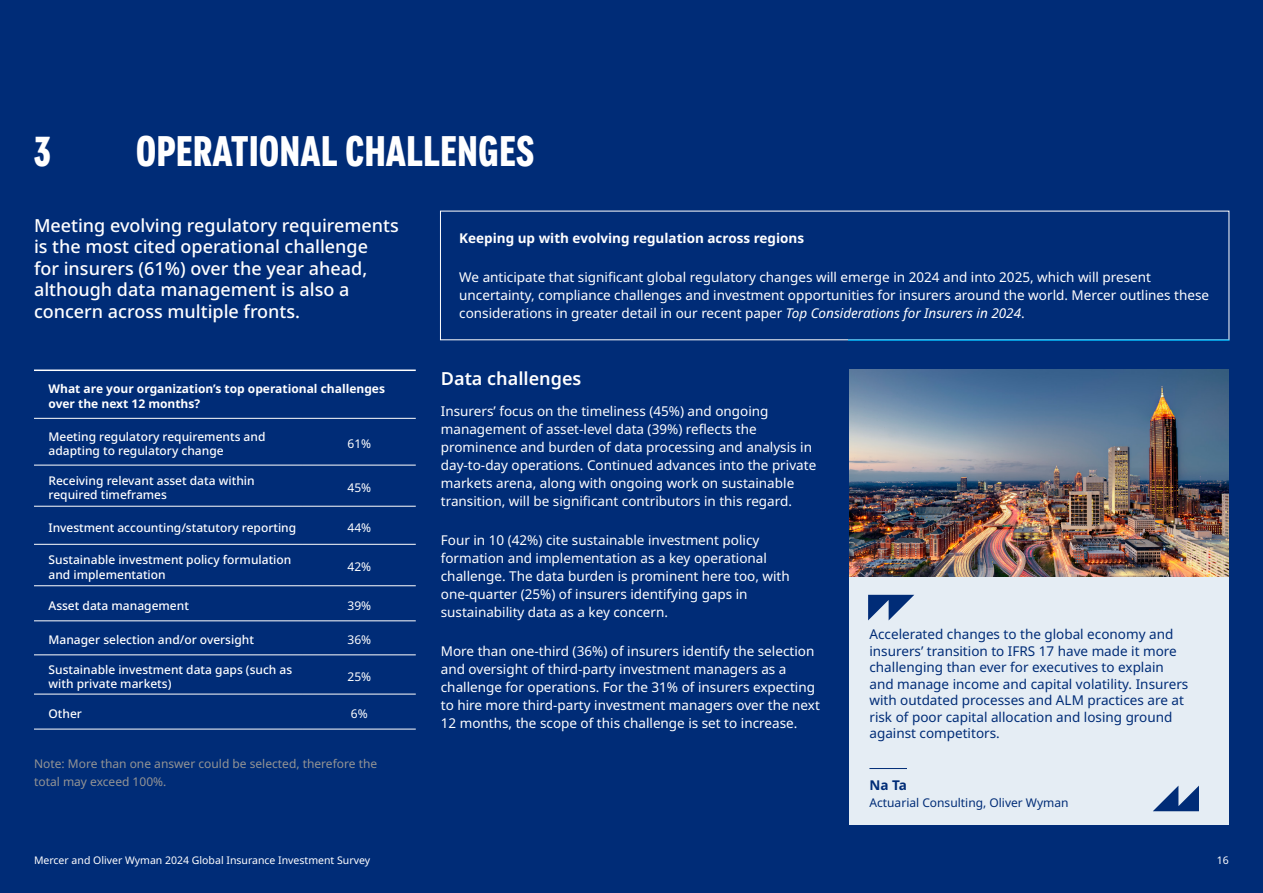
<style>
.page{position:relative;width:1263px;height:893px;background:#002c77}
.page>*{position:absolute;margin:0;border:0;box-sizing:border-box;transform-origin:0 0}
.t1{font:700 39px "MMC Display Condensed";color:#fff}
.t2{font:500 18px/21.6px "Noto Sans";color:#fff}
.t3{font:600 18px "Noto Sans";color:#fff}
.t4{font:13.5px/18px "Noto Sans";color:#fff}
.t5{font:13.5px/16.5px "Noto Sans";color:#002c77}
.t6{font:700 13.5px "Noto Sans";color:#fff}
.t7{font:700 13.5px "Noto Sans";color:#002c77}
.t8{font:500 12px/14.4px "Noto Sans";color:#fff}
.t9{font:700 12px/15px "Noto Sans";color:#fff}
.t10{font:12px/18px "Noto Sans";color:#949494}
.t11{font:12px "Noto Sans";color:#002c77}
.t12{font:12px "Noto Sans";color:#fff}
.t13{font:10.5px "Noto Sans";color:#fff}
.s1{font-style:italic}
</style>
<div class="page">
<hr style="left:34px;top:465px;width:269px;height:1px;background:#fff">
<hr style="left:303px;top:465px;width:113px;height:1px;background:#fff">
<hr style="left:34px;top:506px;width:269px;height:1px;background:#fff">
<hr style="left:303px;top:506px;width:113px;height:1px;background:#fff">
<hr style="left:34px;top:544px;width:269px;height:1px;background:#fff">
<hr style="left:303px;top:544px;width:113px;height:1px;background:#fff">
<hr style="left:34px;top:585px;width:269px;height:1px;background:#fff">
<hr style="left:303px;top:585px;width:113px;height:1px;background:#fff">
<hr style="left:34px;top:621px;width:269px;height:1px;background:#fff">
<hr style="left:303px;top:621px;width:113px;height:1px;background:#fff">
<hr style="left:34px;top:655px;width:269px;height:1px;background:#fff">
<hr style="left:303px;top:655px;width:113px;height:1px;background:#fff">
<hr style="left:34px;top:694px;width:269px;height:1px;background:#fff">
<hr style="left:303px;top:694px;width:113px;height:1px;background:#fff">
<hr style="left:34px;top:729px;width:269px;height:1px;background:#fff">
<hr style="left:303px;top:729px;width:113px;height:1px;background:#fff">
<hr style="left:34px;top:369px;width:269px;height:2px;background:#fff">
<hr style="left:303px;top:369px;width:113px;height:2px;background:#fff">
<hr style="left:34px;top:418px;width:269px;height:1px;background:#fff">
<hr style="left:303px;top:418px;width:113px;height:1px;background:#fff">
<div style="left:850px;top:576px;width:379px;height:249px;background:#e5edf4"></div>
<hr style="left:869px;top:768px;width:38px;height:1px;background:#002c77">
<hr style="left:848px;top:339px;width:381px;height:2px;background:#009de0">
<svg style="left:1153px;top:786px;width:46px;height:25px"></svg>
<svg style="left:868px;top:595px;width:46px;height:25px"></svg>
<img style="left:850px;top:369px;width:379px;height:207px">
<h1 class="t1" style="left:34px;top:124px;width:18px">3</h1>
<h1 class="t1" style="left:136px;top:124px;width:400px">OPERATIONAL CHALLENGES</h1>
<h2 class="t2" style="left:34px;top:215px;width:366px">Meeting evolving regulatory requirements is the most cited operational challenge<br>for insurers (61%) over the year ahead, although data management is also a concern across multiple fronts.</h2>
<p class="t9" style="left:49px;top:382px;width:338px">What are your organization’s top operational challenges over the next 12 months?</p>
<p class="t8" style="left:49px;top:430px;width:218px">Meeting regulatory requirements and adapting to regulatory change</p>
<p class="t12" style="left:347px;top:435px;width:25px">61%</p>
<p class="t8" style="left:49px;top:474px;width:208px">Receiving relevant asset data within required timeframes</p>
<p class="t12" style="left:347px;top:479px;width:25px">45%</p>
<p class="t8" style="left:49px;top:520px;width:249px">Investment accounting/statutory reporting</p>
<p class="t12" style="left:347px;top:519px;width:25px">44%</p>
<p class="t8" style="left:49px;top:553px;width:244px">Sustainable investment policy formulation and implementation</p>
<p class="t12" style="left:347px;top:559px;width:25px">42%</p>
<p class="t8" style="left:49px;top:598px;width:142px">Asset data management</p>
<p class="t12" style="left:347px;top:597px;width:25px">39%</p>
<p class="t8" style="left:49px;top:633px;width:207px">Manager selection and/or oversight</p>
<p class="t12" style="left:347px;top:631px;width:25px">36%</p>
<p class="t8" style="left:49px;top:662px;width:245px">Sustainable investment data gaps (such as with private markets)</p>
<p class="t12" style="left:347px;top:668px;width:25px">25%</p>
<p class="t8" style="left:49px;top:707px;width:35px">Other</p>
<p class="t12" style="left:351px;top:705px;width:18px">6%</p>
<p class="t10" style="left:34px;top:755px;width:345px">Note: More than one answer could be selected, therefore the total may exceed 100%.</p>
<p class="t6" style="left:459px;top:228px;width:346px">Keeping up with evolving regulation across regions</p>
<p class="t4" style="left:459px;top:268px;width:751px">We anticipate that significant global regulatory changes will emerge in 2024 and into 2025, which will present uncertainty, compliance challenges and investment opportunities for insurers around the world. Mercer outlines these considerations in greater detail in our recent paper <span class="s1">Top Considerations for Insurers in 2024</span>.</p>
<h2 class="t3" style="left:441px;top:366px;width:142px">Data challenges</h2>
<p class="t4" style="left:441px;top:402px;width:377px">Insurers’ focus on the timeliness (45%) and ongoing management of asset-level data (39%) reflects the prominence and burden of data processing and analysis in day-to-day operations. Continued advances into the private markets arena, along with ongoing work on sustainable transition, will be significant contributors in this regard.</p>
<p class="t4" style="left:441px;top:531px;width:350px">Four in 10 (42%) cite sustainable investment policy formation and implementation as a key operational challenge. The data burden is prominent here too, with one-quarter (25%) of insurers identifying gaps in sustainability data as a key concern.</p>
<p class="t4" style="left:441px;top:642px;width:381px">More than one-third (36%) of insurers identify the selection and oversight of third-party investment managers as a challenge for operations. For the 31% of insurers expecting to hire more third-party investment managers over the next 12 months, the scope of this challenge is set to increase.</p>
<p class="t5" style="left:869px;top:626px;width:320px">Accelerated changes to the global economy and insurers’ transition to IFRS 17 have made it more challenging than ever for executives to explain and manage income and capital volatility. Insurers with outdated processes and ALM practices are at risk of poor capital allocation and losing ground against competitors.</p>
<p class="t7" style="left:869px;top:776px;width:39px">Na Ta</p>
<p class="t11" style="left:869px;top:794px;width:201px">Actuarial Consulting, Oliver Wyman</p>
<p class="t13" style="left:34px;top:853px;width:338px">Mercer and Oliver Wyman 2024 Global Insurance Investment Survey</p>
<p class="t13" style="left:1217px;top:853px;width:14px">16</p>
</div>
